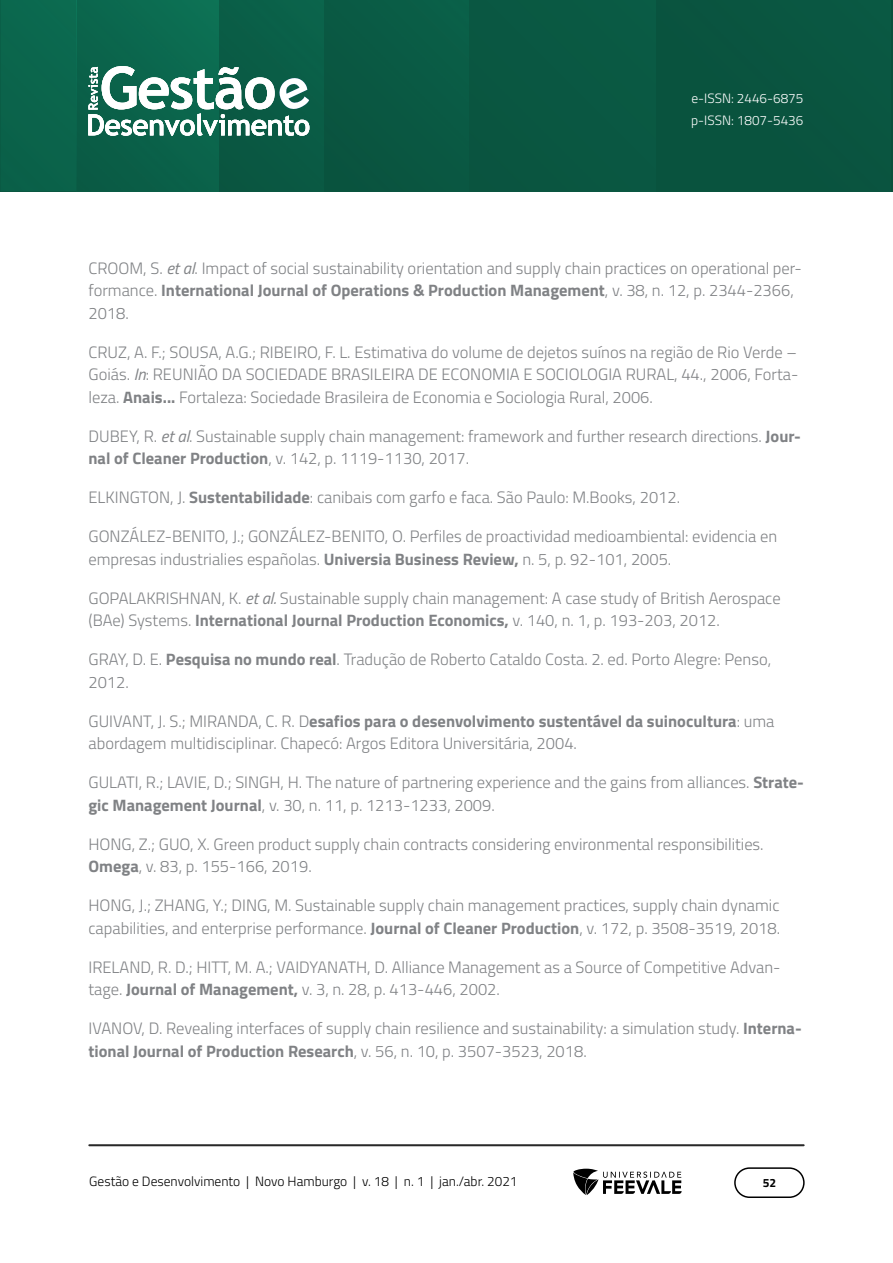
<style>
.page{position:relative;width:893px;height:1263px;background:#fff}
.page>*{position:absolute;margin:0;border:0;box-sizing:border-box;transform-origin:0 0}
.Referências{font:300 16.5px/22.5px "Titillium Web";color:#808285}
.t1{font:300 13.5px "Titillium Web";color:#000}
.t2{font:300 13.5px/22.5px "Titillium Web";color:#fff}
.t3{font:700 12px "Titillium Web";color:#000}
.s1{font-weight:400;font-style:italic}
.s2{font-weight:700}
</style>
<div class="page">
<hr style="left:890px;top:0;width:3px;height:191px;background:#0a4f3b">
<img style="left:0;top:0;width:890px;height:191px">
<hr style="left:219px;top:0;width:1px;height:191px;background:#0a5a45">
<img style="left:76px;top:0;width:1px;height:191px">
<hr style="left:657px;top:0;width:1px;height:191px;background:#09533e">
<hr style="left:89px;top:1144px;width:715px;height:2px;background:#282828">
<div style="left:734px;top:1167px;width:71px;height:31px;border:2px solid #000;border-radius:15px"></div>
<svg style="left:573px;top:1169px;width:109px;height:26px"></svg>
<svg style="left:88px;top:66px;width:221px;height:70px"></svg>
<p class="t2" style="left:691px;top:86px;width:114px">e-ISSN: 2446-6875 p-ISSN: 1807-5436</p>
<p class="Referências" style="left:88px;top:256px;width:715px">CROOM, S. <span class="s1">et al</span>. Impact of social sustainability orientation and supply chain practices on operational per&shy;formance. <span class="s2">International Journal of Operations &amp; Production Management</span>, v. 38, n. 12, p. 2344-2366,<br>2018.</p>
<p class="Referências" style="left:88px;top:340px;width:711px;text-align:justify">CRUZ, A. F.; SOUSA, A.G.; RIBEIRO, F. L. Estimativa do volume de dejetos suínos na região de Rio Verde – Goiás. <span class="s1">In</span>: REUNIÃO DA SOCIEDADE BRASILEIRA DE ECONOMIA E SOCIOLOGIA RURAL, 44., 2006, Forta&shy;leza. <span class="s2">Anais...</span> Fortaleza: Sociedade Brasileira de Economia e Sociologia Rural, 2006.</p>
<p class="Referências" style="left:88px;top:424px;width:714px">DUBEY, R. <span class="s1">et al</span>. Sustainable supply chain management: framework and further research directions. <span class="s2">Jour&shy;nal of Cleaner Production</span>, v. 142, p. 1119-1130, 2017.</p>
<p class="Referências" style="left:88px;top:485px;width:593px">ELKINGTON, J. <span class="s2">Sustentabilidade</span>: canibais com garfo e faca. São Paulo: M.Books, 2012.</p>
<p class="Referências" style="left:88px;top:524px;width:690px">GONZÁLEZ-BENITO, J.; GONZÁLEZ-BENITO, O. Perfiles de proactividad medioambiental: evidencia en empresas industrialies españolas. <span class="s2">Universia Business Review,</span> n. 5, p. 92-101, 2005.</p>
<p class="Referências" style="left:88px;top:586px;width:694px">GOPALAKRISHNAN, K. <span class="s1">et al.</span> Sustainable supply chain management: A case study of British Aerospace (BAe) Systems. <span class="s2">International Journal Production Economics,</span> v. 140, n. 1, p. 193-203, 2012.</p>
<p class="Referências" style="left:88px;top:647px;width:684px">GRAY, D. E. <span class="s2">Pesquisa no mundo real</span>. Tradução de Roberto Cataldo Costa. 2. ed. Porto Alegre: Penso,<br>2012.</p>
<p class="Referências" style="left:88px;top:709px;width:687px">GUIVANT, J. S.; MIRANDA, C. R. D<span class="s2">esafios para o desenvolvimento sustentável da suinocultura</span>: uma abordagem multidisciplinar. Chapecó: Argos Editora Universitária, 2004.</p>
<p class="Referências" style="left:88px;top:770px;width:717px">GULATI, R.; LAVIE, D.; SINGH, H. The nature of partnering experience and the gains from alliances. <span class="s2">Strate&shy;gic Management Journal</span>, v. 30, n. 11, p. 1213-1233, 2009.</p>
<p class="Referências" style="left:88px;top:832px;width:677px">HONG, Z.; GUO, X. Green product supply chain contracts considering environmental responsibilities.<br><span class="s2">Omega</span>, v. 83, p. 155-166, 2019.</p>
<p class="Referências" style="left:88px;top:893px;width:693px">HONG, J.; ZHANG, Y.; DING, M. Sustainable supply chain management practices, supply chain dynamic capabilities, and enterprise performance. <span class="s2">Journal of Cleaner Production</span>, v. 172, p. 3508-3519, 2018.</p>
<p class="Referências" style="left:88px;top:955px;width:693px">IRELAND, R. D.; HITT, M. A.; VAIDYANATH, D. Alliance Management as a Source of Competitive Advan&shy;tage. <span class="s2">Journal of Management,</span> v. 3, n. 28, p. 413-446, 2002.</p>
<p class="Referências" style="left:88px;top:1016px;width:715px">IVANOV, D. Revealing interfaces of supply chain resilience and sustainability: a simulation study. <span class="s2">Interna&shy;tional Journal of Production Research</span>, v. 56, n. 10, p. 3507-3523, 2018.</p>
<p class="t1" style="left:89px;top:1171px;width:430px">Gestão e Desenvolvimento | Novo Hamburgo | v. 18 | n. 1 | jan./abr. 2021</p>
<p class="t3" style="left:763px;top:1174px;width:15px">52</p>
</div>
